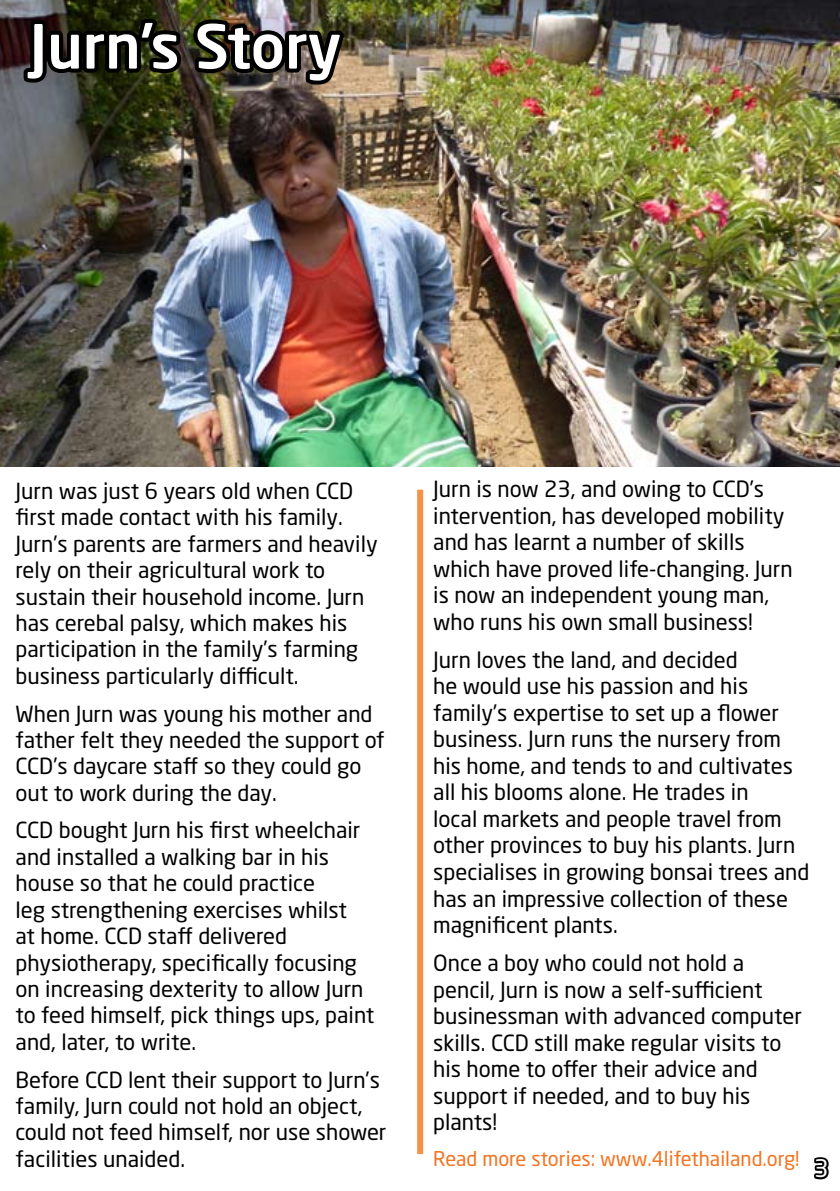
<style>
.page{position:relative;width:840px;height:1191px;background:#fff}
.page>*{position:absolute;margin:0;border:0;box-sizing:border-box;transform-origin:0 0}
.t1{font:500 60px "Neo Sans Std";color:#fff}
.t2{font:24px "Neo Sans Std";color:#fff}
.t3{font:22.2px/26.6px "Neo Sans Std";color:#000}
.t4{font:22px/26.4px "Neo Sans Std";color:#000}
.t5{font:20.2px "Neo Sans Std";color:#f37421}
</style>
<div class="page">
<img style="left:0;top:0;width:839px;height:467px">
<svg style="left:814px;top:1157px;width:15px;height:23px"></svg>
<div style="left:417px;top:489px;width:6px;height:665px;background:#f79147"></div>
<img style="left:20px;top:0;width:329px;height:103px">
<h1 class="t1" style="left:30px;top:9px;width:313px">Jurn’s Story</h1>
<p class="t4" style="left:16px;top:477px;width:363px">Jurn was just 6 years old when CCD first made contact with his family.<br>Jurn’s parents are farmers and heavily rely on their agricultural work to sustain their household income. Jurn has cerebal palsy, which makes his participation in the family’s farming business particularly difficult.</p>
<p class="t4" style="left:16px;top:700px;width:370px">When Jurn was young his mother and father felt they needed the support of CCD’s daycare staff so they could go out to work during the day.</p>
<p class="t4" style="left:16px;top:817px;width:360px">CCD bought Jurn his first wheelchair and installed a walking bar in his house so that he could practice<br>leg strengthening exercises whilst<br>at home. CCD staff delivered physiotherapy, specifically focusing on increasing dexterity to allow Jurn to feed himself, pick things ups, paint and, later, to write.</p>
<p class="t4" style="left:16px;top:1066px;width:372px">Before CCD lent their support to Jurn’s family, Jurn could not hold an object, could not feed himself, nor use shower facilities unaided.</p>
<p class="t3" style="left:433px;top:475px;width:361px">Jurn is now 23, and owing to CCD’s intervention, has developed mobility and has learnt a number of skills which have proved life-changing. Jurn is now an independent young man, who runs his own small business!</p>
<p class="t3" style="left:433px;top:646px;width:377px">Jurn loves the land, and decided<br>he would use his passion and his family’s expertise to set up a flower business. Jurn runs the nursery from his home, and tends to and cultivates all his blooms alone. He trades in<br>local markets and people travel from other provinces to buy his plants. Jurn specialises in growing bonsai trees and has an impressive collection of these magnificent plants.</p>
<p class="t3" style="left:433px;top:949px;width:370px">Once a boy who could not hold a pencil, Jurn is now a self-sufficient businessman with advanced computer skills. CCD still make regular visits to his home to offer their advice and support if needed, and to buy his plants!</p>
<p class="t5" style="left:433px;top:1146px;width:368px">Read more stories: www.4lifethailand.org!</p>
<p class="t2" style="left:813px;top:1153px;width:16px">3</p>
</div>
